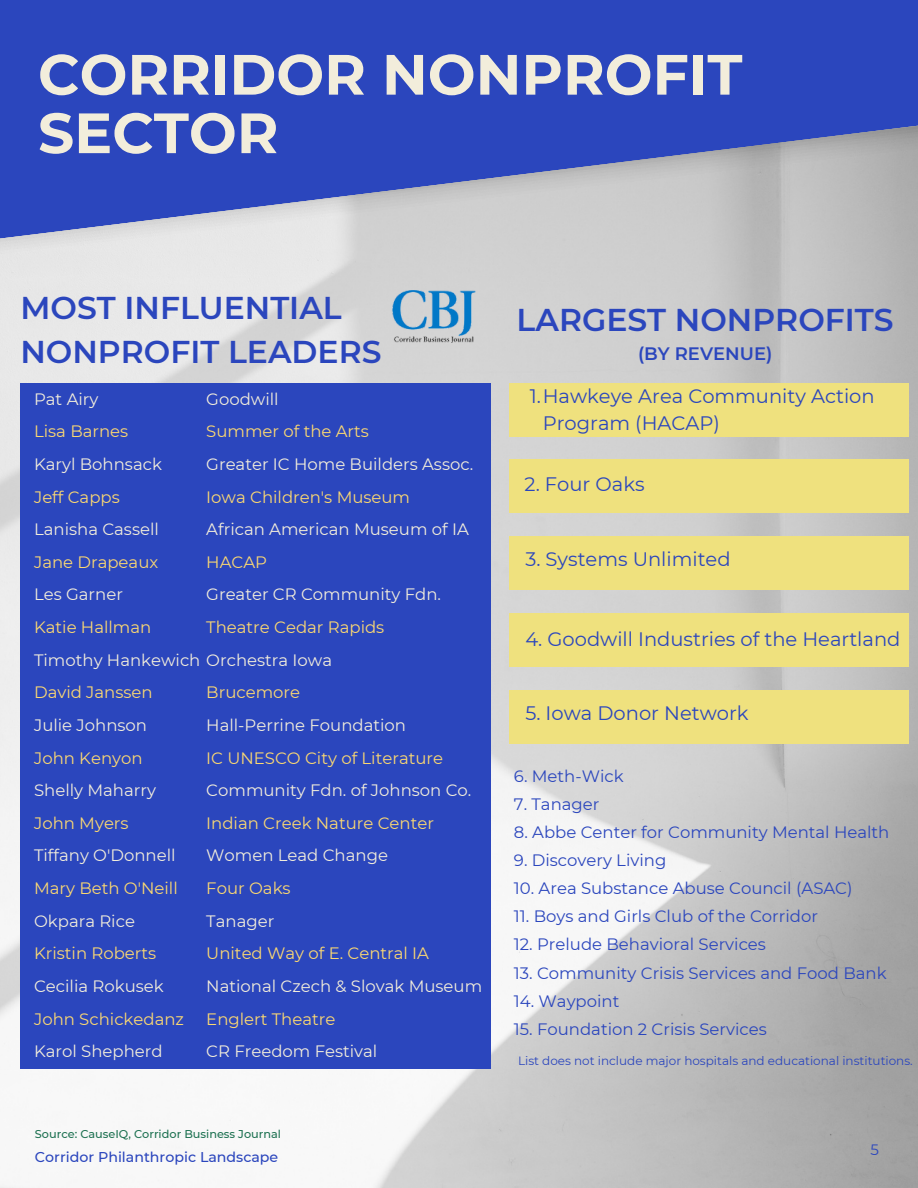
<style>
.page{position:relative;width:918px;height:1188px;background:#fff}
.page>*{position:absolute;margin:0;border:0;box-sizing:border-box;transform-origin:0 0}
.t1{font:700 56.7px/58.5px "Montserrat";color:#f2eddb}
.t2{font:600 31.5px/43.8px "Montserrat";color:#2b46bd}
.t3{font:19.5px/27px "Montserrat";color:#2b46bd}
.t4{font:600 18px "Montserrat";color:#2b46bd}
.t5{font:16.5px "Montserrat";color:#f2eddb}
.t6{font:16.5px "Montserrat";color:#fbd872}
.t7{font:16.5px "Montserrat";color:#2b46bd}
.t8{font:15px "Montserrat";color:#2b46bd}
.t9{font:500 14.25px "Montserrat";color:#2b46bd}
.t10{font:12px "Montserrat";color:#2b46bd}
.t11{font:500 11.25px "Montserrat";color:#1d7151}
</style>
<div class="page">
<img style="left:0;top:255px;width:918px;height:933px">
<svg style="left:0;top:0;width:918px;height:247px;background:#5467bf"></svg>
<div style="left:20px;top:383px;width:471px;height:686px;background:#2b46bd"></div>
<div style="left:510px;top:383px;width:399px;height:53px;background:#efe17e"></div>
<div style="left:510px;top:460px;width:399px;height:53px;background:#efe17e"></div>
<div style="left:510px;top:537px;width:399px;height:53px;background:#efe17e"></div>
<div style="left:510px;top:613px;width:399px;height:54px;background:#efe17e"></div>
<div style="left:510px;top:690px;width:399px;height:53px;background:#efe17e"></div>
<img style="left:376px;top:291px;width:115px;height:51px">
<p class="t1" style="left:38px;top:45px;width:706px">CORRIDOR NONPROFIT<br>SECTOR</p>
<p class="t2" style="left:20px;top:286px;width:363px">MOST INFLUENTIAL<br>NONPROFIT LEADERS</p>
<p class="t5" style="left:34px;top:389px;width:66px">Pat Airy</p>
<p class="t6" style="left:34px;top:421px;width:96px">Lisa Barnes</p>
<p class="t5" style="left:34px;top:454px;width:129px">Karyl Bohnsack</p>
<p class="t6" style="left:34px;top:487px;width:87px">Jeff Capps</p>
<p class="t5" style="left:34px;top:519px;width:126px">Lanisha Cassell</p>
<p class="t6" style="left:34px;top:552px;width:126px">Jane Drapeaux</p>
<p class="t5" style="left:34px;top:584px;width:90px">Les Garner</p>
<p class="t6" style="left:34px;top:617px;width:119px">Katie Hallman</p>
<p class="t5" style="left:34px;top:650px;width:300px">Timothy Hankewich Orchestra Iowa</p>
<p class="t6" style="left:34px;top:682px;width:120px">David Janssen</p>
<p class="t5" style="left:34px;top:715px;width:114px">Julie Johnson</p>
<p class="t6" style="left:34px;top:748px;width:110px">John Kenyon</p>
<p class="t5" style="left:34px;top:780px;width:123px">Shelly Maharry</p>
<p class="t6" style="left:34px;top:813px;width:96px">John Myers</p>
<p class="t5" style="left:34px;top:845px;width:143px">Tiffany O'Donnell</p>
<p class="t6" style="left:34px;top:878px;width:145px">Mary Beth O'Neill</p>
<p class="t5" style="left:34px;top:911px;width:102px">Okpara Rice</p>
<p class="t6" style="left:34px;top:943px;width:124px">Kristin Roberts</p>
<p class="t5" style="left:34px;top:976px;width:131px">Cecilia Rokusek</p>
<p class="t6" style="left:34px;top:1009px;width:151px">John Schickedanz</p>
<p class="t5" style="left:34px;top:1041px;width:130px">Karol Shepherd</p>
<p class="t5" style="left:206px;top:389px;width:74px">Goodwill</p>
<p class="t6" style="left:206px;top:421px;width:164px">Summer of the Arts</p>
<p class="t5" style="left:206px;top:454px;width:268px">Greater IC Home Builders Assoc.</p>
<p class="t6" style="left:206px;top:487px;width:205px">Iowa Children's Museum</p>
<p class="t5" style="left:206px;top:519px;width:264px">African American Museum of IA</p>
<p class="t6" style="left:206px;top:552px;width:62px">HACAP</p>
<p class="t5" style="left:206px;top:584px;width:236px">Greater CR Community Fdn.</p>
<p class="t6" style="left:206px;top:617px;width:180px">Theatre Cedar Rapids</p>
<p class="t6" style="left:206px;top:682px;width:95px">Brucemore</p>
<p class="t5" style="left:206px;top:715px;width:201px">Hall-Perrine Foundation</p>
<p class="t6" style="left:206px;top:748px;width:238px">IC UNESCO City of Literature</p>
<p class="t5" style="left:206px;top:780px;width:267px">Community Fdn. of Johnson Co.</p>
<p class="t6" style="left:206px;top:813px;width:229px">Indian Creek Nature Center</p>
<p class="t5" style="left:206px;top:845px;width:183px">Women Lead Change</p>
<p class="t6" style="left:206px;top:878px;width:86px">Four Oaks</p>
<p class="t5" style="left:206px;top:911px;width:69px">Tanager</p>
<p class="t6" style="left:206px;top:943px;width:224px">United Way of E. Central IA</p>
<p class="t5" style="left:206px;top:976px;width:277px">National Czech &amp; Slovak Museum</p>
<p class="t6" style="left:206px;top:1009px;width:131px">Englert Theatre</p>
<p class="t5" style="left:206px;top:1041px;width:173px">CR Freedom Festival</p>
<p class="t11" style="left:35px;top:1127px;width:248px">Source: CauseIQ, Corridor Business Journal</p>
<p class="t9" style="left:35px;top:1148px;width:245px">Corridor Philanthropic Landscape</p>
<p class="t2" style="left:517px;top:298px;width:379px">LARGEST NONPROFITS</p>
<p class="t4" style="left:638px;top:343px;width:136px">(BY REVENUE)</p>
<p class="t3" style="left:543px;top:383px;width:333px;text-indent:-13px">1.Hawkeye Area Community Action<br>Program (HACAP)</p>
<p class="t3" style="left:525px;top:471px;width:122px">2. Four Oaks</p>
<p class="t3" style="left:525px;top:546px;width:207px">3. Systems Unlimited</p>
<p class="t3" style="left:525px;top:626px;width:377px">4. Goodwill Industries of the Heartland</p>
<p class="t3" style="left:525px;top:699px;width:225px">5. Iowa Donor Network</p>
<p class="t7" style="left:514px;top:766px;width:111px">6. Meth-Wick</p>
<p class="t7" style="left:514px;top:794px;width:87px">7. Tanager</p>
<p class="t7" style="left:514px;top:822px;width:377px">8. Abbe Center for Community Mental Health</p>
<p class="t7" style="left:514px;top:850px;width:154px">9. Discovery Living</p>
<p class="t7" style="left:514px;top:878px;width:340px">10. Area Substance Abuse Council (ASAC)</p>
<p class="t7" style="left:514px;top:906px;width:306px">11. Boys and Girls Club of the Corridor</p>
<p class="t7" style="left:514px;top:934px;width:254px">12. Prelude Behavioral Services</p>
<p class="t7" style="left:514px;top:963px;width:374px">13. Community Crisis Services and Food Bank</p>
<p class="t7" style="left:514px;top:991px;width:107px">14. Waypoint</p>
<p class="t7" style="left:514px;top:1019px;width:254px">15. Foundation 2 Crisis Services</p>
<p class="t10" style="left:518px;top:1053px;width:396px">List does not include major hospitals and educational institutions.</p>
<p class="t8" style="left:871px;top:1141px;width:10px">5</p>
</div>
